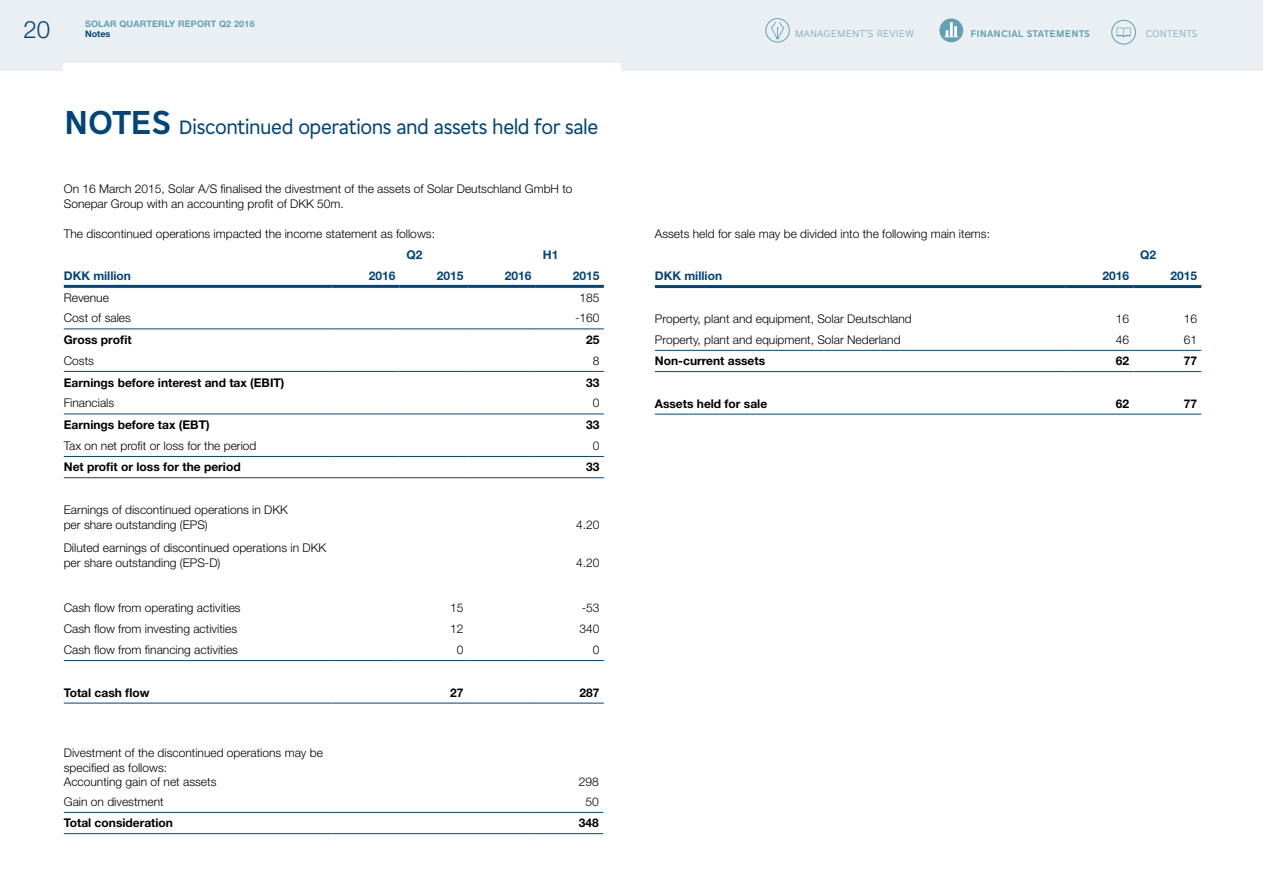
<style>
.page{position:relative;width:1263px;height:893px;background:#fff}
.page>*{position:absolute;margin:0;border:0;box-sizing:border-box;transform-origin:0 0}
.t1{font:300 24px "Helvetica Neue LT Std";color:#004579}
.t2{font:21px "Cogito";letter-spacing:-.055em;color:#004579}
.t3{font:300 12px/15px "Helvetica Neue LT Std";color:#000}
.t4{font:700 12px "Helvetica Neue LT Std";color:#000}
.t5{font:700 12px "Helvetica Neue LT Std";color:#004579}
.t6{font:300 10.5px "Cogito";letter-spacing:.01em;color:#62a1b5}
.t7{font:700 10.5px "Cogito";letter-spacing:.01em;color:#62a1b5}
.t8{font:700 9px/10.5px "Helvetica Neue LT Std";letter-spacing:.02em;color:#62a1b5}
.s1{color:#004579}
.s2{font-weight:700;font-size:36px}
.s3{font-weight:700;color:#004579}
</style>
<div class="page">
<hr style="left:64px;top:285px;width:268px;height:3px;background:#004579">
<hr style="left:332px;top:285px;width:68px;height:3px;background:#004579">
<hr style="left:400px;top:285px;width:68px;height:3px;background:#004579">
<hr style="left:468px;top:285px;width:68px;height:3px;background:#004579">
<hr style="left:536px;top:285px;width:68px;height:3px;background:#004579">
<hr style="left:64px;top:703px;width:268px;height:1px;background:#004579">
<hr style="left:332px;top:703px;width:68px;height:1px;background:#004579">
<hr style="left:400px;top:703px;width:68px;height:1px;background:#004579">
<hr style="left:468px;top:703px;width:68px;height:1px;background:#004579">
<hr style="left:536px;top:703px;width:68px;height:1px;background:#004579">
<hr style="left:64px;top:329px;width:268px;height:1px;background:#004579">
<hr style="left:332px;top:329px;width:68px;height:1px;background:#004579">
<hr style="left:400px;top:329px;width:68px;height:1px;background:#004579">
<hr style="left:468px;top:329px;width:68px;height:1px;background:#004579">
<hr style="left:536px;top:329px;width:68px;height:1px;background:#004579">
<hr style="left:64px;top:371px;width:268px;height:1px;background:#004579">
<hr style="left:332px;top:371px;width:68px;height:1px;background:#004579">
<hr style="left:400px;top:371px;width:68px;height:1px;background:#004579">
<hr style="left:468px;top:371px;width:68px;height:1px;background:#004579">
<hr style="left:536px;top:371px;width:68px;height:1px;background:#004579">
<hr style="left:64px;top:414px;width:268px;height:1px;background:#004579">
<hr style="left:332px;top:414px;width:68px;height:1px;background:#004579">
<hr style="left:400px;top:414px;width:68px;height:1px;background:#004579">
<hr style="left:468px;top:414px;width:68px;height:1px;background:#004579">
<hr style="left:536px;top:414px;width:68px;height:1px;background:#004579">
<hr style="left:64px;top:456px;width:268px;height:1px;background:#004579">
<hr style="left:332px;top:456px;width:68px;height:1px;background:#004579">
<hr style="left:400px;top:456px;width:68px;height:1px;background:#004579">
<hr style="left:468px;top:456px;width:68px;height:1px;background:#004579">
<hr style="left:536px;top:456px;width:68px;height:1px;background:#004579">
<hr style="left:64px;top:477px;width:268px;height:1px;background:#004579">
<hr style="left:332px;top:477px;width:68px;height:1px;background:#004579">
<hr style="left:400px;top:477px;width:68px;height:1px;background:#004579">
<hr style="left:468px;top:477px;width:68px;height:1px;background:#004579">
<hr style="left:536px;top:477px;width:68px;height:1px;background:#004579">
<hr style="left:64px;top:660px;width:268px;height:1px;background:#004579">
<hr style="left:332px;top:660px;width:68px;height:1px;background:#004579">
<hr style="left:400px;top:660px;width:68px;height:1px;background:#004579">
<hr style="left:468px;top:660px;width:68px;height:1px;background:#004579">
<hr style="left:536px;top:660px;width:68px;height:1px;background:#004579">
<hr style="left:64px;top:812px;width:268px;height:1px;background:#004579">
<hr style="left:332px;top:812px;width:203px;height:1px;background:#004579">
<hr style="left:535px;top:812px;width:68px;height:1px;background:#004579">
<hr style="left:64px;top:833px;width:268px;height:1px;background:#004579">
<hr style="left:332px;top:833px;width:203px;height:1px;background:#004579">
<hr style="left:535px;top:833px;width:68px;height:1px;background:#004579">
<hr style="left:655px;top:285px;width:410px;height:3px;background:#004579">
<hr style="left:1065px;top:285px;width:68px;height:3px;background:#004579">
<hr style="left:1133px;top:285px;width:68px;height:3px;background:#004579">
<hr style="left:655px;top:350px;width:410px;height:1px;background:#004579">
<hr style="left:1065px;top:350px;width:68px;height:1px;background:#004579">
<hr style="left:1133px;top:350px;width:68px;height:1px;background:#004579">
<hr style="left:655px;top:371px;width:410px;height:1px;background:#004579">
<hr style="left:1065px;top:371px;width:68px;height:1px;background:#004579">
<hr style="left:1133px;top:371px;width:68px;height:1px;background:#004579">
<hr style="left:655px;top:414px;width:410px;height:1px;background:#004579">
<hr style="left:1065px;top:414px;width:68px;height:1px;background:#004579">
<hr style="left:1133px;top:414px;width:68px;height:1px;background:#004579">
<div style="left:0;top:0;width:1263px;height:71px;background:#e9eff2"></div>
<div style="left:64px;top:63px;width:557px;height:8px;background:#fff"></div>
<div style="left:765px;top:18px;width:25px;height:24px;border:1px solid #62a1b5;border-radius:50%"></div>
<svg style="left:771px;top:22px;width:13px;height:17px"></svg>
<div style="left:939px;top:19px;width:24px;height:23px;background:#62a1b5;border-radius:50%"></div>
<svg style="left:944px;top:22px;width:15px;height:15px"></svg>
<div style="left:1111px;top:20px;width:25px;height:24px;border:1px solid #62a1b5;border-radius:50%"></div>
<svg style="left:1116px;top:28px;width:15px;height:9px"></svg>
<p class="t8" style="left:85px;top:18px;width:171px">SOLAR QUARTERLY REPORT Q2 2016<br><span class="s1">Notes</span></p>
<p class="t1" style="left:23px;top:14px;width:28px">20</p>
<p class="t6" style="left:795px;top:26px;width:120px">MANAGEMENT’S REVIEW</p>
<p class="t7" style="left:970px;top:26px;width:121px">FINANCIAL STATEMENTS</p>
<p class="t6" style="left:1146px;top:26px;width:53px">CONTENTS</p>
<p class="t2" style="left:64px;top:112px;width:536px"><span class="s2">NOTES</span> Discontinued operations and assets held for sale</p>
<p class="t3" style="left:64px;top:181px;width:510px">On 16 March 2015, Solar A/S finalised the divestment of the assets of Solar Deutschland GmbH to<br>Sonepar Group with an accounting profit of DKK 50m.</p>
<p class="t3" style="left:407px;top:223px;width:30px;line-height:20.9px;text-indent:-343px">The discontinued operations impacted the income statement as follows:<br><span class="s3">Q2</span></p>
<p class="t5" style="left:543px;top:247px;width:17px">H1</p>
<p class="t5" style="left:64px;top:268px;width:69px">DKK million</p>
<p class="t5" style="left:369px;top:268px;width:28px">2016</p>
<p class="t5" style="left:437px;top:268px;width:28px">2015</p>
<p class="t5" style="left:505px;top:268px;width:28px">2016</p>
<p class="t5" style="left:573px;top:268px;width:28px">2015</p>
<p class="t3" style="left:64px;top:290px;width:47px">Revenue</p>
<p class="t3" style="left:580px;top:290px;width:22px">185</p>
<p class="t3" style="left:64px;top:310px;width:69px">Cost of sales</p>
<p class="t3" style="left:575px;top:310px;width:26px">-160</p>
<p class="t4" style="left:64px;top:332px;width:69px">Gross profit</p>
<p class="t4" style="left:586px;top:332px;width:15px">25</p>
<p class="t3" style="left:64px;top:353px;width:32px">Costs</p>
<p class="t3" style="left:593px;top:353px;width:8px">8</p>
<p class="t4" style="left:64px;top:375px;width:222px">Earnings before interest and tax (EBIT)</p>
<p class="t4" style="left:586px;top:375px;width:15px">33</p>
<p class="t3" style="left:64px;top:395px;width:52px">Financials</p>
<p class="t3" style="left:593px;top:395px;width:8px">0</p>
<p class="t4" style="left:64px;top:417px;width:147px">Earnings before tax (EBT)</p>
<p class="t4" style="left:586px;top:417px;width:15px">33</p>
<p class="t3" style="left:64px;top:438px;width:194px">Tax on net profit or loss for the period</p>
<p class="t3" style="left:593px;top:438px;width:8px">0</p>
<p class="t4" style="left:64px;top:460px;width:178px">Net profit or loss for the period</p>
<p class="t4" style="left:586px;top:460px;width:15px">33</p>
<p class="t3" style="left:64px;top:502px;width:226px">Earnings of discontinued operations in DKK per share outstanding (EPS)</p>
<p class="t3" style="left:576px;top:517px;width:25px">4.20</p>
<p class="t3" style="left:64px;top:540px;width:264px">Diluted earnings of discontinued operations in DKK per share outstanding (EPS-D)</p>
<p class="t3" style="left:576px;top:555px;width:25px">4.20</p>
<p class="t3" style="left:64px;top:600px;width:178px">Cash flow from operating activities</p>
<p class="t3" style="left:450px;top:600px;width:15px">15</p>
<p class="t3" style="left:582px;top:600px;width:19px">-53</p>
<p class="t3" style="left:64px;top:621px;width:175px">Cash flow from investing activities</p>
<p class="t3" style="left:450px;top:621px;width:15px">12</p>
<p class="t3" style="left:580px;top:621px;width:22px">340</p>
<p class="t3" style="left:64px;top:642px;width:176px">Cash flow from financing activities</p>
<p class="t3" style="left:457px;top:642px;width:8px">0</p>
<p class="t3" style="left:593px;top:642px;width:8px">0</p>
<p class="t4" style="left:64px;top:685px;width:87px">Total cash flow</p>
<p class="t4" style="left:450px;top:685px;width:15px">27</p>
<p class="t4" style="left:580px;top:685px;width:22px">287</p>
<p class="t3" style="left:64px;top:745px;width:261px">Divestment of the discontinued operations may be specified as follows:</p>
<p class="t3" style="left:64px;top:774px;width:154px">Accounting gain of net assets</p>
<p class="t3" style="left:579px;top:774px;width:22px">298</p>
<p class="t3" style="left:64px;top:794px;width:102px">Gain on divestment</p>
<p class="t3" style="left:585px;top:794px;width:15px">50</p>
<p class="t4" style="left:64px;top:816px;width:111px">Total consideration</p>
<p class="t4" style="left:579px;top:816px;width:22px">348</p>
<p class="t3" style="left:655px;top:226px;width:337px">Assets held for sale may be divided into the following main items:</p>
<p class="t5" style="left:1140px;top:247px;width:18px">Q2</p>
<p class="t5" style="left:655px;top:268px;width:69px">DKK million</p>
<p class="t5" style="left:1102px;top:268px;width:28px">2016</p>
<p class="t5" style="left:1170px;top:268px;width:28px">2015</p>
<p class="t3" style="left:655px;top:311px;width:258px">Property, plant and equipment, Solar Deutschland</p>
<p class="t3" style="left:1116px;top:311px;width:15px">16</p>
<p class="t3" style="left:1184px;top:311px;width:15px">16</p>
<p class="t3" style="left:655px;top:332px;width:247px">Property, plant and equipment, Solar Nederland</p>
<p class="t3" style="left:1116px;top:332px;width:15px">46</p>
<p class="t3" style="left:1184px;top:332px;width:15px">61</p>
<p class="t4" style="left:655px;top:354px;width:112px">Non-current assets</p>
<p class="t4" style="left:1116px;top:354px;width:15px">62</p>
<p class="t4" style="left:1184px;top:354px;width:15px">77</p>
<p class="t4" style="left:655px;top:396px;width:114px">Assets held for sale</p>
<p class="t4" style="left:1116px;top:396px;width:15px">62</p>
<p class="t4" style="left:1184px;top:396px;width:15px">77</p>
</div>
